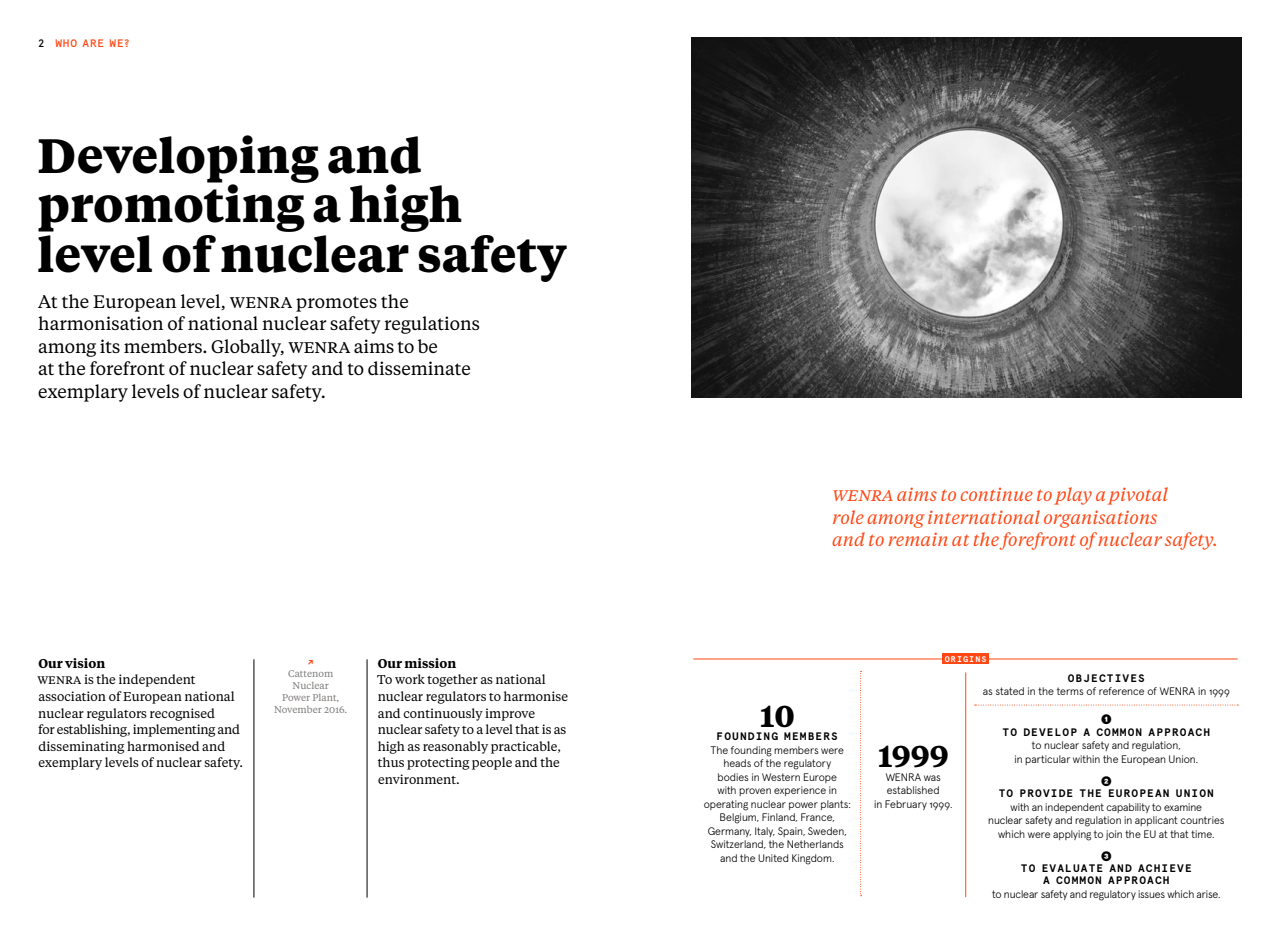
<style>
.page{position:relative;width:1276px;height:936px;background:#fff}
.page>*{position:absolute;margin:0;border:0;box-sizing:border-box;transform-origin:0 0}
.TITRE_TIEMPOS_36_36{font:700 48px/49.5px "Tiempos Text";color:#000001}
.CHIFFRE_CLE_TIEMPOS{font:700 30px "Tiempos Text";color:#000001}
.Chapo_TIEMPOS_12_15{font:18px/22.5px "Tiempos Text";color:#000001}
.Exergue_T__12_15{font:italic 18px/22.5px "Tiempos Text";color:#fe4815}
.NEW_TXT_COURANT{font:12.75px/16.5px "Tiempos Text";color:#000001}
.INTERTITRE_TIEMPOS_8{font:600 12.75px "Tiempos Text";color:#000001}
.t1{font:800 12.75px "Stratos";color:#000001}
.APERCU_LEGENDE_7_25{font:300 10.8px/13.5px "Apercu Pro";color:#000001;text-align:center}
.CHIFFRE_CLE_MONO_5_5{font:700 10.8px/12px "Apercu Mono Pro";letter-spacing:.1em;color:#000001;text-align:center}
.t2{font:500 10.8px "Apercu Mono Pro";letter-spacing:.075em;color:#fe4815}
.t3{font:700 10.5px "Apercu Pro";color:#fe4815}
.t4{font:9.75px/12px "Tiempos Text";color:#7f7c7a;text-align:center}
.t5{font:700 8.25px "Apercu Mono Pro";letter-spacing:.125em;color:#fff}
.s1{font-family:"Apercu";color:#000001}
</style>
<div class="page">
<hr style="left:965px;top:672px;width:1px;height:225px;background:#fe4815">
<svg style="left:860px;top:671px;width:1px;height:225px"></svg>
<svg style="left:974px;top:704px;width:264px;height:1px"></svg>
<img style="left:691px;top:38px;width:550px;height:360px">
<hr style="left:253px;top:659px;width:1px;height:238px;background:#000001">
<hr style="left:367px;top:659px;width:1px;height:238px;background:#000001">
<hr style="left:693px;top:658px;width:544px;height:1px;background:#fe4815">
<div style="left:942px;top:654px;width:47px;height:10px;background:#fe4815"></div>
<p class="t2" style="left:38px;top:34px;width:93px"><span class="s1">2</span> WHO ARE WE?</p>
<p class="TITRE_TIEMPOS_36_36" style="left:37px;top:128px;width:531px">Developing and promoting a high level of nuclear safety</p>
<p class="Chapo_TIEMPOS_12_15" style="left:38px;top:289px;width:443px">At the European level, wenra promotes the harmonisation of national nuclear safety regulations among its members. Globally, wenra aims to be<br>at the forefront of nuclear safety and to disseminate exemplary levels of nuclear safety.</p>
<p class="INTERTITRE_TIEMPOS_8" style="left:38px;top:654px;width:68px">Our vision</p>
<p class="NEW_TXT_COURANT" style="left:37px;top:671px;width:207px">wenra is the independent association of European national nuclear regulators recognised<br>for establishing, implementing and disseminating harmonised and exemplary levels of nuclear safety.</p>
<p class="t3" style="left:307px;top:654px;width:8px">↗</p>
<p class="t4" style="left:274px;top:667px;width:75px">Cattenom<br>Nuclear<br>Power Plant,<br>November 2016.</p>
<p class="INTERTITRE_TIEMPOS_8" style="left:378px;top:654px;width:80px">Our mission</p>
<p class="NEW_TXT_COURANT" style="left:377px;top:671px;width:192px">To work together as national nuclear regulators to harmonise and continuously improve nuclear safety to a level that is as high as reasonably practicable, thus protecting people and the environment.</p>
<p class="Exergue_T__12_15" style="left:832px;top:483px;width:388px">wenra aims to continue to play a pivotal<br>role among international organisations<br>and to remain at the forefront of nuclear safety.</p>
<p class="t5" style="left:944px;top:652px;width:43px">ORIGINS</p>
<p class="CHIFFRE_CLE_TIEMPOS" style="left:760px;top:694px;width:36px">10</p>
<p class="CHIFFRE_CLE_MONO_5_5" style="left:716px;top:729px;width:123px">FOUNDING MEMBERS</p>
<p class="APERCU_LEGENDE_7_25" style="left:703px;top:742px;width:149px">The founding members were heads of the regulatory<br>bodies in Western Europe<br>with proven experience in operating nuclear power plants:<br>Belgium, Finland, France,<br>Germany, Italy, Spain, Sweden,<br>Switzerland, the Netherlands and the United Kingdom.</p>
<p class="CHIFFRE_CLE_TIEMPOS" style="left:877px;top:735px;width:73px">1999</p>
<p class="APERCU_LEGENDE_7_25" style="left:874px;top:769px;width:80px">WENRA was established<br>in February 1999.</p>
<p class="CHIFFRE_CLE_MONO_5_5" style="left:1067px;top:671px;width:79px">OBJECTIVES</p>
<p class="APERCU_LEGENDE_7_25" style="left:983px;top:683px;width:248px">as stated in the terms of reference of WENRA in 1999</p>
<p class="t1" style="left:1101px;top:709px;width:12px">➊</p>
<p class="CHIFFRE_CLE_MONO_5_5" style="left:1002px;top:725px;width:209px">TO DEVELOP A COMMON APPROACH</p>
<p class="APERCU_LEGENDE_7_25" style="left:1014px;top:737px;width:185px">to nuclear safety and regulation,<br>in particular within the European Union.</p>
<p class="t1" style="left:1101px;top:770px;width:12px">➋</p>
<p class="CHIFFRE_CLE_MONO_5_5" style="left:998px;top:786px;width:217px">TO PROVIDE THE EUROPEAN UNION</p>
<p class="APERCU_LEGENDE_7_25" style="left:988px;top:799px;width:238px">with an independent capability to examine<br>nuclear safety and regulation in applicant countries which were applying to join the EU at that time.</p>
<p class="t1" style="left:1101px;top:845px;width:12px">➌</p>
<p class="CHIFFRE_CLE_MONO_5_5" style="left:1021px;top:861px;width:172px">TO EVALUATE AND ACHIEVE<br>A COMMON APPROACH</p>
<p class="APERCU_LEGENDE_7_25" style="left:992px;top:886px;width:230px">to nuclear safety and regulatory issues which arise.</p>
</div>
